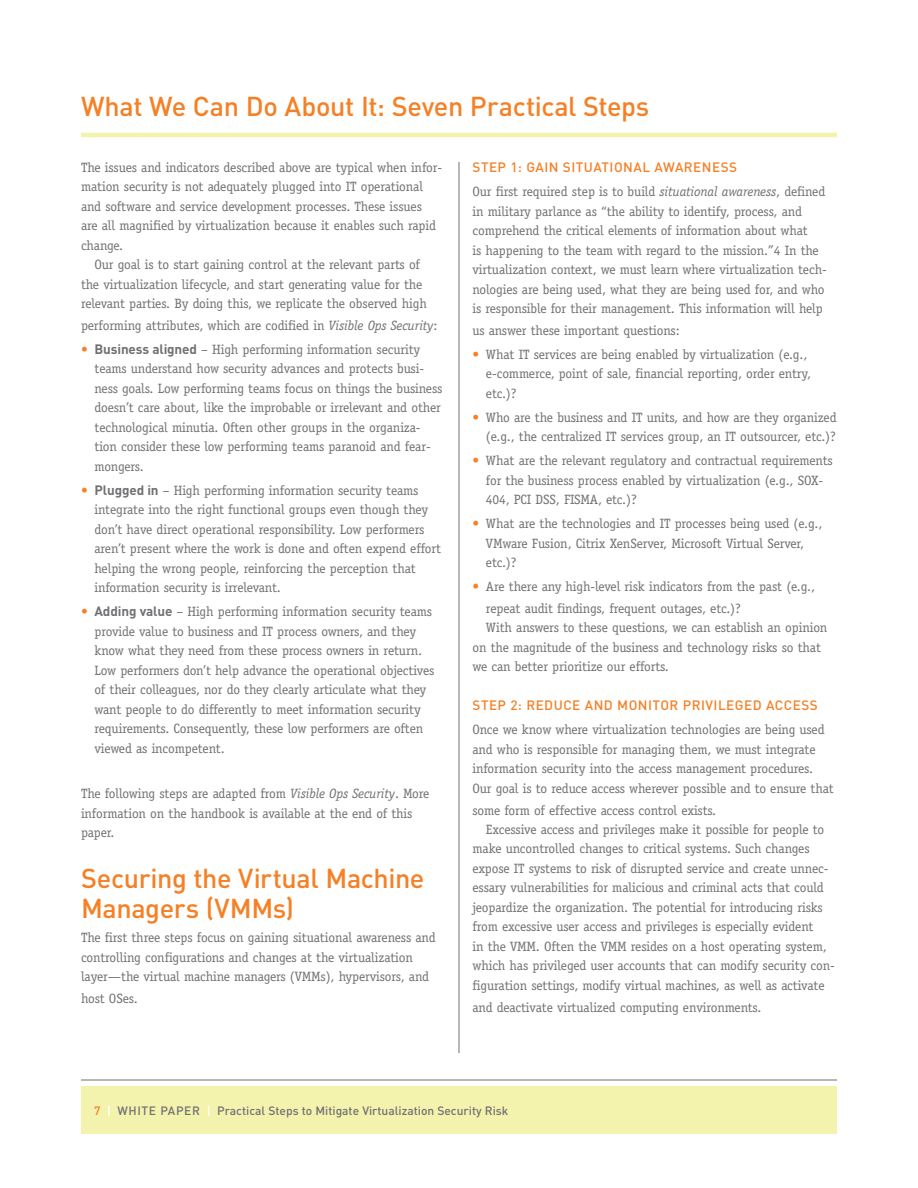
<style>
.page{position:relative;width:918px;height:1188px;background:#fff}
.page>*{position:absolute;margin:0;border:0;box-sizing:border-box;transform-origin:0 0}
.t1{font:500 27px/30px "DIN Pro";letter-spacing:-.015em;color:#f58025}
.t2{font:13.5px/19.5px "Officina Serif Std";letter-spacing:-.01em;color:#717074}
.t3{font:500 13.5px "DIN Pro";letter-spacing:.035em;color:#f58025}
.t4{font:500 12px "DIN Pro";color:#717074}
.s1{font-style:italic}
.s2{color:#f58025}
.s3{font-family:"DIN Pro";font-weight:700}
.s4{color:#fff}
</style>
<div class="page">
<div style="left:81px;top:1087px;width:756px;height:47px;background:#f4f3ae"></div>
<hr style="left:81px;top:133px;width:756px;height:4px;background:#f4f3ae">
<hr style="left:81px;top:1080px;width:756px;height:1px;background:#717074">
<hr style="left:459px;top:162px;width:1px;height:891px;background:#717074">
<h1 class="t1" style="left:81px;top:91px;width:570px">What We Can Do About It: Seven Practical Steps</h1>
<p class="t2" style="left:81px;top:157px;width:363px">The issues and indicators described above are typical when infor-</p>
<p class="t2" style="left:81px;top:177px;width:344px">mation security is not adequately plugged into IT operational</p>
<p class="t2" style="left:81px;top:196px;width:342px">and software and service development processes. These issues</p>
<p class="t2" style="left:81px;top:216px;width:357px">are all magnified by virtualization because it enables such rapid</p>
<p class="t2" style="left:81px;top:235px;width:44px">change.</p>
<p class="t2" style="left:94px;top:255px;width:327px">Our goal is to start gaining control at the relevant parts of</p>
<p class="t2" style="left:81px;top:274px;width:343px">the virtualization lifecycle, and start generating value for the</p>
<p class="t2" style="left:81px;top:294px;width:347px">relevant parties. By doing this, we replicate the observed high</p>
<p class="t2" style="left:81px;top:315px;width:358px">performing attributes, which are codified in <span class="s1">Visible Ops Security</span>:</p>
<p class="t2" style="left:94px;top:339px;width:349px;text-indent:-14px"><span class="s2">•</span> <span class="s3">Business aligned</span> – High performing information security teams understand how security advances and protects busi&shy;ness goals. Low performing teams focus on things the business doesn’t care about, like the improbable or irrelevant and other technological minutia. Often other groups in the organiza&shy;tion consider these low performing teams paranoid and fear&shy;mongers.</p>
<p class="t2" style="left:94px;top:480px;width:348px;text-indent:-14px"><span class="s2">•</span> <span class="s3">Plugged in</span> – High performing information security teams integrate into the right functional groups even though they don’t have direct operational responsibility. Low performers aren’t present where the work is done and often expend effort helping the wrong people, reinforcing the perception that information security is irrelevant.</p>
<p class="t2" style="left:94px;top:602px;width:341px;text-indent:-14px"><span class="s2">•</span> <span class="s3">Adding value</span> – High performing information security teams provide value to business and IT process owners, and they know what they need from these process owners in return.<br>Low performers don’t help advance the operational objectives of their colleagues, nor do they clearly articulate what they want people to do differently to meet information security requirements. Consequently, these low performers are often viewed as incompetent.</p>
<p class="t2" style="left:81px;top:784px;width:350px">The following steps are adapted from <span class="s1">Visible Ops Security</span>. More information on the handbook is available at the end of this paper.</p>
<h1 class="t1" style="left:81px;top:863px;width:345px">Securing the Virtual Machine<br>Managers (VMMs)</h1>
<p class="t2" style="left:81px;top:928px;width:356px">The first three steps focus on gaining situational awareness and controlling configurations and changes at the virtualization layer—the virtual machine managers (VMMs), hypervisors, and</p>
<p class="t2" style="left:81px;top:989px;width:58px">host OSes.</p>
<p class="t3" style="left:473px;top:158px;width:257px">Step 1: Gai n Situatio nal Awareness</p>
<p class="t2" style="left:472px;top:182px;width:356px">Our first required step is to build <span class="s1">situational awareness</span>, defined in military parlance as “the ability to identify, process, and comprehend the critical elements of information about what<br>is happening to the team with regard to the mission.”4 In the virtualization context, we must learn where virtualization tech&shy;nologies are being used, what they are being used for, and who is responsible for their management. This information will help</p>
<p class="t2" style="left:472px;top:321px;width:209px">us answer these important questions:</p>
<p class="t2" style="left:486px;top:345px;width:327px;text-indent:-14px"><span class="s2">•</span> What IT services are being enabled by virtualization (e.g., e-commerce, point of sale, financial reporting, order entry, etc.)?</p>
<p class="t2" style="left:472px;top:408px;width:366px;text-align:right"><span class="s2">•</span> Who are the business and IT units, and how are they organized (e.g., the centralized IT services group, an IT outsourcer, etc.)?</p>
<p class="t2" style="left:486px;top:451px;width:348px;text-indent:-14px"><span class="s2">•</span> What are the relevant regulatory and contractual requirements for the business process enabled by virtualization (e.g., SOX-<br>404, PCI DSS, FISMA, etc.)?</p>
<p class="t2" style="left:486px;top:514px;width:338px;text-indent:-14px"><span class="s2">•</span> What are the technologies and IT processes being used (e.g.,<br>VMware Fusion, Citrix XenServer, Microsoft Virtual Server, etc.)?</p>
<p class="t2" style="left:486px;top:576px;width:331px;line-height:21.6px;text-indent:-14px"><span class="s2">•</span> Are there any high-level risk indicators from the past (e.g., repeat audit findings, frequent outages, etc.)?</p>
<p class="t2" style="left:472px;top:618px;width:356px;text-indent:14px">With answers to these questions, we can establish an opinion on the magnitude of the business and technology risks so that we can better prioritize our efforts.</p>
<p class="t3" style="left:473px;top:696px;width:82px">Step 2: Reduc</p>
<p class="t3" style="left:572px;top:696px;width:204px">e and Monitor Privi leged Acc</p>
<p class="t3" style="left:793px;top:696px;width:18px">ess</p>
<p class="t2" style="left:472px;top:720px;width:363px">Once we know where virtualization technologies are being used and who is responsible for managing them, we must integrate information security into the access management procedures.<br>Our goal is to reduce access wherever possible and to ensure that</p>
<p class="t2" style="left:472px;top:800px;width:245px">some form of effective access control exists.</p>
<p class="t2" style="left:486px;top:820px;width:340px">Excessive access and privileges make it possible for people to</p>
<p class="t2" style="left:472px;top:839px;width:339px">make uncontrolled changes to critical systems. Such changes</p>
<p class="t2" style="left:472px;top:859px;width:358px">expose IT systems to risk of disrupted service and create unnec-</p>
<p class="t2" style="left:472px;top:878px;width:353px">essary vulnerabilities for malicious and criminal acts that could</p>
<p class="t2" style="left:472px;top:898px;width:352px">jeopardize the organization. The potential for introducing risks</p>
<p class="t2" style="left:472px;top:917px;width:342px">from excessive user access and privileges is especially evident</p>
<p class="t2" style="left:472px;top:937px;width:356px">in the VMM. Often the VMM resides on a host operating system,</p>
<p class="t2" style="left:472px;top:956px;width:364px">which has privileged user accounts that can modify security con-</p>
<p class="t2" style="left:472px;top:976px;width:354px">figuration settings, modify virtual machines, as well as activate</p>
<p class="t2" style="left:472px;top:997px;width:290px">and deactivate virtualized computing environments.</p>
<p class="t4" style="left:94px;top:1102px;width:98px"><span class="s2">7</span> <span class="s4">|</span> WH ITE PAPER</p>
<p class="t4" style="left:207px;top:1102px;width:303px"><span class="s4">|</span> Practical Steps to Mitigate Virtualization Security Risk</p>
</div>
